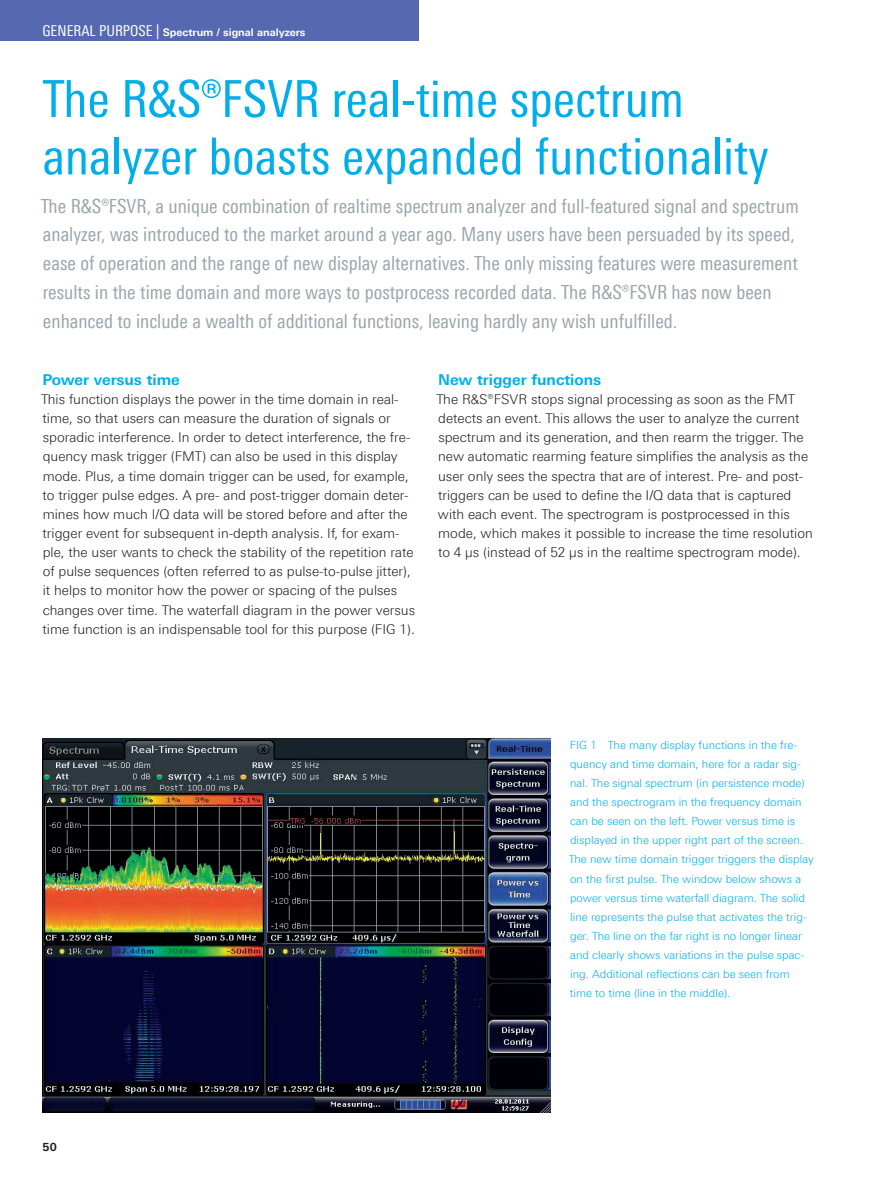
<style>
.page{position:relative;width:893px;height:1191px;background:#fff}
.page>*{position:absolute;margin:0;border:0;box-sizing:border-box;transform-origin:0 0}
.t1{font:51px/57.4px "Linotype Univers 420 Cn";color:#00afea}
.t2{font:19.5px/28.7px "Linotype Univers 420 Cn";color:#9ba7ad}
.t3{font:700 15px "Linotype Univers 630";color:#00afea}
.t4{font:300 13.5px/19.2px "Linotype Univers 330";color:#231f20}
.t5{font:300 11.25px/19.2px "Linotype Univers 330";color:#00afea}
.t6{font:700 11.25px "Linotype Univers 630";color:#231f20}
.t7{font:700 10.5px "Linotype Univers 630";color:#fff}
.s1{font-family:"Linotype Univers 420 Cn";font-weight:400;font-size:15px}
</style>
<div class="page">
<img style="left:43px;top:738px;width:508px;height:374px">
<div style="left:0;top:0;width:419px;height:40px;background:#5668af"></div>
<p class="t7" style="left:43px;top:26px;width:265px"><span class="s1">GENERAL PURPOSE |</span> Spectrum / signal analyzers</p>
<h1 class="t1" style="left:43px;top:70px;width:728px">The R&amp;S®FSVR real-time spectrum analyzer boasts expanded functionality</h1>
<p class="t2" style="left:41px;top:191px;width:760px">The R&amp;S®FSVR, a unique combination of realtime spectrum analyzer and full-featured signal and spectrum analyzer, was introduced to the market around a year ago. Many users have been persuaded by its speed, ease of operation and the range of new display alternatives. The only missing features were measurement results in the time domain and more ways to postprocess recorded data. The R&amp;S®FSVR has now been enhanced to include a wealth of additional functions, leaving hardly any wish unfulfilled.</p>
<p class="t3" style="left:43px;top:370px;width:139px">Power versus time</p>
<p class="t4" style="left:41px;top:389px;width:376px">This function displays the power in the time domain in real&shy;time, so that users can measure the duration of signals or sporadic interference. In order to detect interference, the fre&shy;quency mask trigger (FMT) can also be used in this display mode. Plus, a time domain trigger can be used, for example, to trigger pulse edges. A pre- and post-trigger domain deter&shy;mines how much I/Q data will be stored before and after the trigger event for subsequent in-depth analysis. If, for exam&shy;ple, the user wants to check the stability of the repetition rate of pulse sequences (often referred to as pulse-to-pulse jitter), it helps to monitor how the power or spacing of the pulses changes over time. The waterfall diagram in the power versus time function is an indispensable tool for this purpose (FIG 1).</p>
<p class="t3" style="left:438px;top:370px;width:165px">New trigger functions</p>
<p class="t4" style="left:436px;top:389px;width:378px">The R&amp;S®FSVR stops signal processing as soon as the FMT detects an event. This allows the user to analyze the current spectrum and its generation, and then rearm the trigger. The new automatic rearming feature simplifies the analysis as the user only sees the spectra that are of interest. Pre- and post&shy;triggers can be used to define the I/Q data that is captured with each event. The spectrogram is postprocessed in this mode, which makes it possible to increase the time resolution to 4 µs (instead of 52 µs in the realtime spectrogram mode).</p>
<p class="t5" style="left:569px;top:735px;width:246px">FIG 1 The many display functions in the fre&shy;quency and time domain, here for a radar sig&shy;nal. The signal spectrum (in persistence mode) and the spectrogram in the frequency domain can be seen on the left. Power versus time is displayed in the upper right part of the screen.<br>The new time domain trigger triggers the display on the first pulse. The window below shows a power versus time waterfall diagram. The solid line represents the pulse that activates the trig&shy;ger. The line on the far right is no longer linear and clearly shows variations in the pulse spac&shy;ing. Additional reflections can be seen from<br>time to time (line in the middle).</p>
<p class="t6" style="left:42px;top:1139px;width:16px">50</p>
</div>
